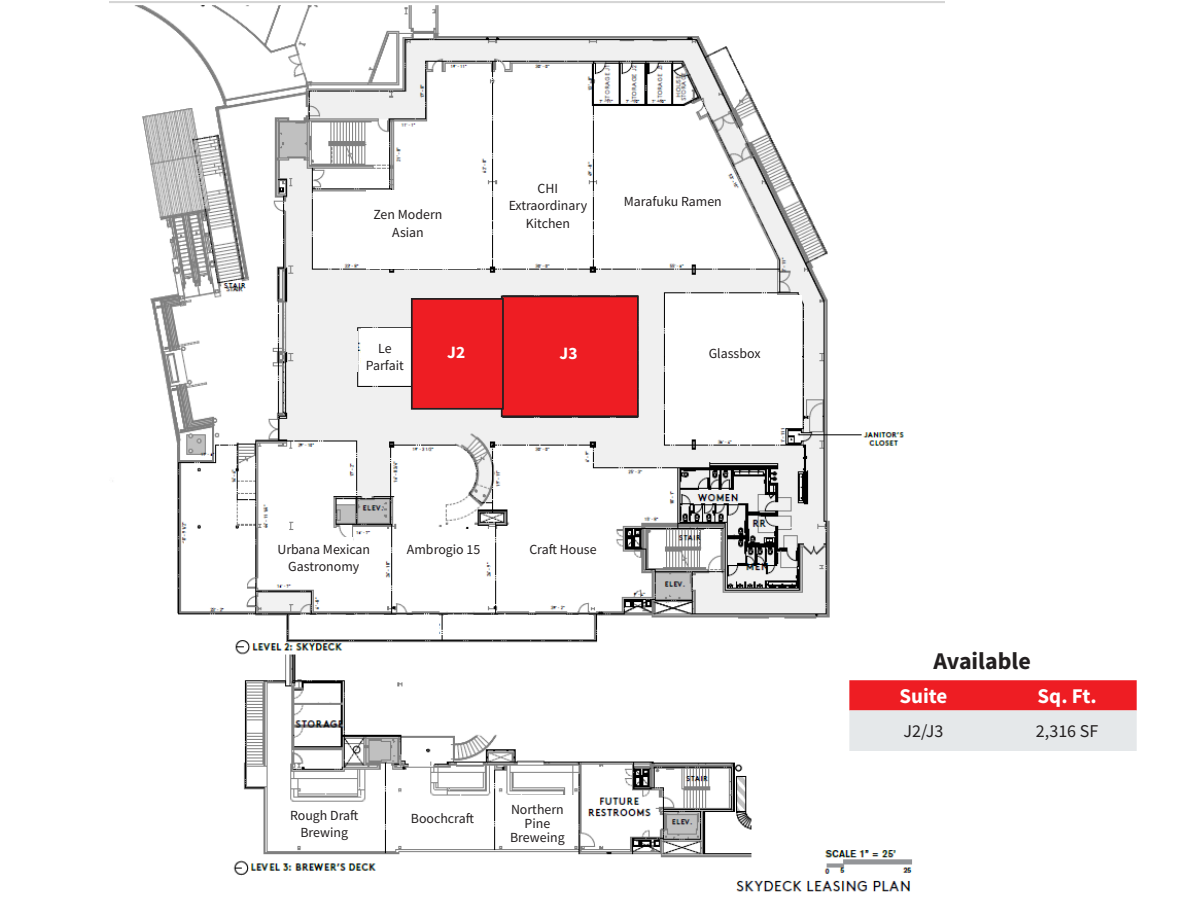
<style>
.page{position:relative;width:1188px;height:918px;background:#fff}
.page>*{position:absolute;margin:0;border:0;box-sizing:border-box;transform-origin:0 0}
.t1{font:700 24px "Source Sans Pro";color:#231f20}
.t2{font:700 21px "Source Sans Pro";color:#fff}
.t3{font:18px "Source Sans Pro";color:#231f20}
.t4{font:700 17.4px "Source Sans Pro";color:#fff}
.t5{font:13.95px/17.4px "Source Sans Pro";color:#231f20;text-align:center}
</style>
<div class="page">
<img style="left:109px;top:1px;width:835px;height:891px">
<div style="left:607px;top:153px;width:110px;height:100px;background:#fff"></div>
<div style="left:502px;top:190px;width:76px;height:63px;background:#fff"></div>
<div style="left:366px;top:191px;width:111px;height:78px;background:#fff"></div>
<div style="left:314px;top:195px;width:76px;height:63px;background:#fff"></div>
<div style="left:665px;top:295px;width:136px;height:133px;background:#fff"></div>
<div style="left:514px;top:507px;width:93px;height:60px;background:#fff"></div>
<div style="left:409px;top:532px;width:76px;height:40px;background:#fff"></div>
<div style="left:277px;top:537px;width:76px;height:40px;background:#fff"></div>
<div style="left:184px;top:541px;width:63px;height:49px;background:#fff"></div>
<div style="left:290px;top:802px;width:76px;height:40px;background:#fff"></div>
<div style="left:409px;top:800px;width:76px;height:40px;background:#fff"></div>
<div style="left:502px;top:795px;width:76px;height:40px;background:#fff"></div>
<div style="left:290px;top:615px;width:149px;height:24px;background:#fff"></div>
<div style="left:444px;top:615px;width:149px;height:24px;background:#fff"></div>
<div style="left:361px;top:329px;width:50px;height:56px;background:#fff"></div>
<div style="left:317px;top:331px;width:40px;height:41px;background:#f0f0f0"></div>
<div style="left:502px;top:296px;width:136px;height:120px;background:#ee1d23"></div>
<div style="left:501px;top:296px;width:138px;height:121px;border:2px solid #231f20"></div>
<div style="left:412px;top:299px;width:91px;height:110px;background:#ee1d23"></div>
<div style="left:411px;top:298px;width:93px;height:112px;border:2px solid #231f20"></div>
<div style="left:816px;top:137px;width:137px;height:76px;background:#fff"></div>
<svg style="left:849px;top:680px;width:288px;height:71px;background:#e99296"></svg>
<p class="t5" style="left:373px;top:206px;width:71px">Zen Modern<br>Asian</p>
<p class="t5" style="left:538px;top:180px;width:22px">CHI</p>
<p class="t5" style="left:509px;top:197px;width:80px">Extraordinary<br>Kitchen</p>
<p class="t5" style="left:624px;top:192px;width:99px">Marafuku Ramen</p>
<p class="t5" style="left:378px;top:340px;width:15px">Le</p>
<p class="t5" style="left:366px;top:357px;width:39px">Parfait</p>
<p class="t4" style="left:447px;top:341px;width:19px">J2</p>
<p class="t4" style="left:560px;top:342px;width:19px">J3</p>
<p class="t5" style="left:709px;top:345px;width:53px">Glassbox</p>
<p class="t5" style="left:277px;top:541px;width:94px">Urbana Mexican</p>
<p class="t5" style="left:407px;top:541px;width:75px">Ambrogio 15</p>
<p class="t5" style="left:529px;top:541px;width:69px">Craft House</p>
<p class="t5" style="left:288px;top:558px;width:73px">Gastronomy</p>
<p class="t5" style="left:290px;top:807px;width:70px">Rough Draft<br>Brewing</p>
<p class="t5" style="left:411px;top:809px;width:65px">Boochcraft</p>
<p class="t5" style="left:511px;top:800px;width:54px">Northern</p>
<p class="t5" style="left:525px;top:814px;width:27px">Pine</p>
<p class="t5" style="left:510px;top:828px;width:56px">Breweing</p>
<p class="t1" style="left:934px;top:645px;width:99px">Available</p>
<p class="t2" style="left:900px;top:682px;width:49px">Suite</p>
<p class="t2" style="left:1038px;top:682px;width:61px">Sq. Ft.</p>
<p class="t3" style="left:903px;top:720px;width:42px">J2/J3</p>
<p class="t3" style="left:1036px;top:720px;width:64px">2,316 SF</p>
</div>
